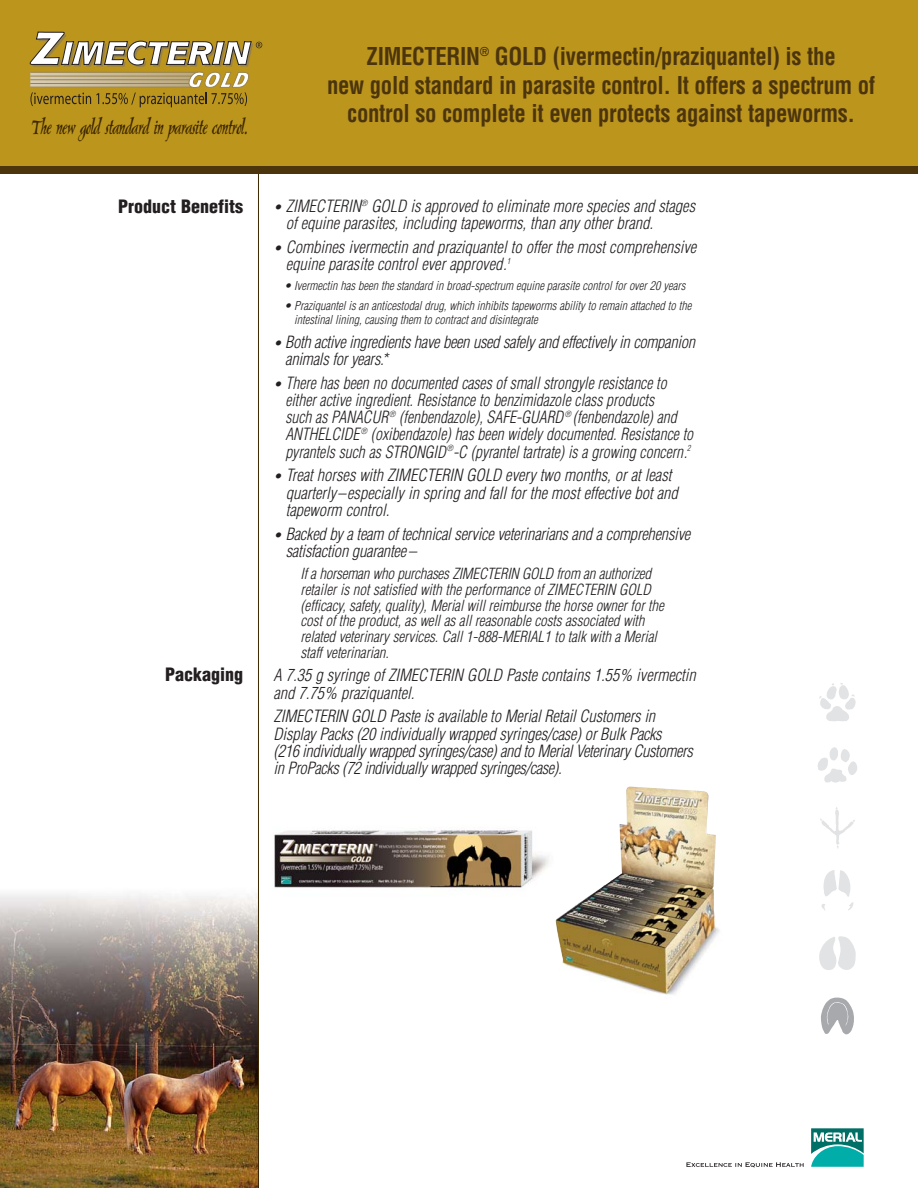
<style>
.page{position:relative;width:918px;height:1188px;background:#fff}
.page>*{position:absolute;margin:0;border:0;box-sizing:border-box;transform-origin:0 0}
.t1{font:700 condensed 24px/28.8px "Helvetica";letter-spacing:-.015em;color:#4c350d;text-align:center;scale:.95 1}
.t2{font:24px "Pelican";letter-spacing:-.03em;color:#3d2700;scale:.8 1}
.t3{font:900 condensed 18px "Helvetica";color:#231f20}
.t4{font:italic 300 condensed 16.5px/17.2px "Helvetica";color:#231f20}
.t5{font:italic 300 condensed 16.5px/17.2px "Helvetica";letter-spacing:-.02em;color:#231f20}
.t6{font:italic 300 condensed 16.5px/17.2px "Helvetica";color:#231f20;scale:.95 1}
.t7{font:italic 300 condensed 15px/15.8px "Helvetica";letter-spacing:-.005em;color:#231f20}
.t8{font:italic 300 condensed 12px/13.5px "Helvetica";color:#231f20}
.s1{font-size:13.5px}
</style>
<div class="page">
<img style="left:0;top:893px;width:258px;height:295px">
<svg style="left:686px;top:1162px;width:118px;height:6px"></svg>
<svg style="left:811px;top:1128px;width:53px;height:39px;background:#39a9a3"></svg>
<hr style="left:258px;top:171px;width:1px;height:1017px;background:#3d2700">
<div style="left:0;top:144px;width:918px;height:29px;background:#4c350d"></div>
<div style="left:0;top:0;width:918px;height:166px;background:#bc951d"></div>
<svg style="left:818px;top:747px;width:39px;height:36px"></svg>
<svg style="left:820px;top:807px;width:35px;height:41px"></svg>
<svg style="left:822px;top:870px;width:31px;height:40px"></svg>
<svg style="left:819px;top:936px;width:37px;height:34px"></svg>
<svg style="left:821px;top:997px;width:33px;height:37px"></svg>
<svg style="left:819px;top:683px;width:37px;height:38px"></svg>
<svg style="left:30px;top:32px;width:232px;height:75px"></svg>
<img style="left:556px;top:786px;width:164px;height:209px">
<img style="left:274px;top:822px;width:289px;height:75px">
<h1 class="t2" style="left:31px;top:116px;width:275px">The new gold standard in parasite control.</h1>
<p class="t3" style="left:118px;top:199px;width:126px">Product Benefits</p>
<p class="t3" style="left:165px;top:667px;width:80px">Packaging</p>
<h1 class="t1" style="left:327px;top:44px;width:579px">ZIMECTERIN<sup>®</sup> GOLD (ivermectin/praziquantel) is the<br>new gold standard in parasite control. It offers a spectrum of control so complete it even protects against tapeworms.</h1>
<p class="t4" style="left:286px;top:199px;width:411px;text-indent:-12px"><span class="s1">•</span> ZIMECTERIN<sup>®</sup> GOLD is approved to eliminate more species and stages of equine parasites, including tapeworms, than any other brand.</p>
<p class="t4" style="left:286px;top:240px;width:412px;text-indent:-12px"><span class="s1">•</span> Combines ivermectin and praziquantel to offer the most comprehensive equine parasite control ever approved.<sup>1</sup></p>
<p class="t8" style="left:284px;top:280px;width:403px">• Ivermectin has been the standard in broad-spectrum equine parasite control for over 20 years</p>
<p class="t8" style="left:294px;top:300px;width:399px;text-indent:-10px">• Praziquantel is an anticestodal drug, which inhibits tapeworms ability to remain attached to the intestinal lining, causing them to contract and disintegrate</p>
<p class="t5" style="left:285px;top:334px;width:412px;text-indent:-12px"><span class="s1">•</span> Both active ingredients have been used safely and effectively in companion animals for years.*</p>
<p class="t6" style="left:285px;top:375px;width:431px;text-indent:-12px"><span class="s1">•</span> There has been no documented cases of small strongyle resistance to either active ingredient. Resistance to benzimidazole class products<br>such as PANACUR<sup>®</sup> (fenbendazole), SAFE-GUARD <sup>®</sup> (fenbendazole) and ANTHELCIDE <sup>®</sup> (oxibendazole) has been widely documented. Resistance to pyrantels such as STRONGID<sup>®</sup>-C (pyrantel tartrate) is a growing concern.<sup>2</sup></p>
<p class="t4" style="left:286px;top:468px;width:394px;text-indent:-12px"><span class="s1">•</span> Treat horses with ZIMECTERIN GOLD every two months, or at least quarterly–especially in spring and fall for the most effective bot and tapeworm control.</p>
<p class="t4" style="left:286px;top:526px;width:406px;text-indent:-12px"><span class="s1">•</span> Backed by a team of technical service veterinarians and a comprehensive satisfaction guarantee –</p>
<p class="t7" style="left:301px;top:567px;width:365px">If a horseman who purchases ZIMECTERIN GOLD from an authorized retailer is not satisfied with the performance of ZIMECTERIN GOLD (efficacy, safety, quality), Merial will reimburse the horse owner for the cost of the product, as well as all reasonable costs associated with related veterinary services. Call 1-888-MERIAL1 to talk with a Merial staff veterinarian.</p>
<p class="t4" style="left:274px;top:668px;width:424px">A 7.35 g syringe of ZIMECTERIN GOLD Paste contains 1.55% ivermectin and 7.75% praziquantel.</p>
<p class="t5" style="left:274px;top:709px;width:421px">ZIMECTERIN GOLD Paste is available to Merial Retail Customers in Display Packs (20 individually wrapped syringes/case) or Bulk Packs<br>(216 individually wrapped syringes/case) and to Merial Veterinary Customers in ProPacks (72 individually wrapped syringes/case).</p>
</div>
